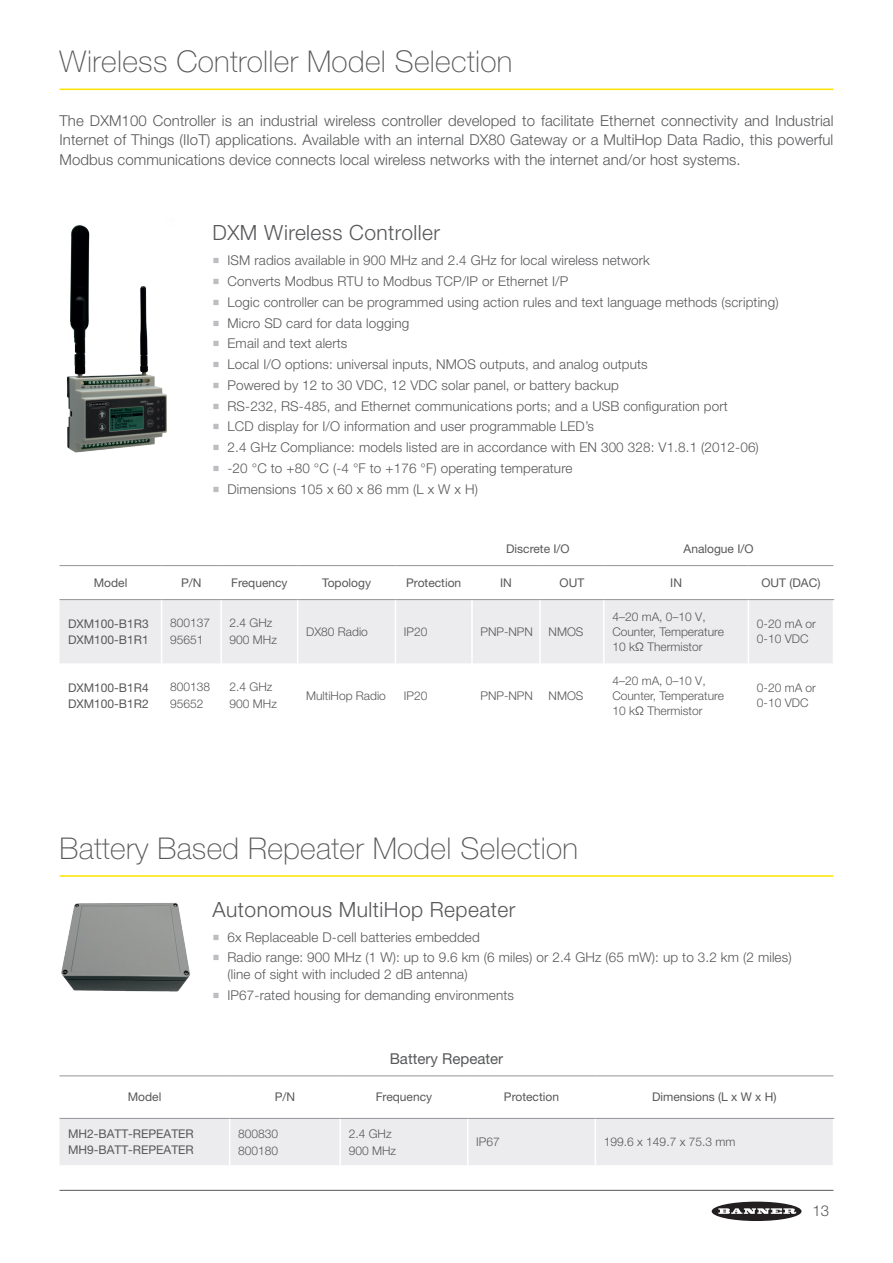
<style>
.page{position:relative;width:893px;height:1263px;background:#fff}
.page>*{position:absolute;margin:0;border:0;box-sizing:border-box;transform-origin:0 0}
.t1{font:100 30px "Helvetica Neue LT Pro";letter-spacing:.01em;color:#57585a}
.t2{font:300 21px "Helvetica Neue LT Pro";letter-spacing:.02em;color:#57585a}
.t3{font:300 15px/19.5px "Helvetica Neue LT Pro";letter-spacing:.005em;color:#57585a;text-align:justify}
.t4{font:15px "Helvetica Neue LT Pro";color:#57585a}
.t5{font:300 13.5px/16.5px "Helvetica Neue LT Pro";letter-spacing:.01em;color:#57585a}
.t6{font:300 12px/17.1px "Helvetica Neue LT Pro";color:#57585a}
.t7{font:12px/16px "Helvetica Neue LT Pro";color:#57585a}
.s1{font-family:"Minion Pro";font-weight:400;font-size:18px;color:#bcbdc0}
</style>
<div class="page">
<div style="left:712px;top:1201px;width:89px;height:20px;background:#231f20;border-radius:50%"></div>
<svg style="left:718px;top:1208px;width:78px;height:6px"></svg>
<hr style="left:60px;top:1190px;width:773px;height:1px;background:#57585a">
<hr style="left:60px;top:89px;width:773px;height:1px;background:#ffe201">
<img style="left:67px;top:225px;width:100px;height:228px">
<hr style="left:60px;top:875px;width:773px;height:2px;background:#ffe201">
<img style="left:61px;top:903px;width:130px;height:89px">
<div style="left:60px;top:600px;width:773px;height:63px;background:#ececee"></div>
<hr style="left:220px;top:600px;width:2px;height:63px;background:#fff">
<hr style="left:297px;top:600px;width:1px;height:63px;background:#fff">
<hr style="left:395px;top:600px;width:1px;height:63px;background:#fff">
<hr style="left:471px;top:600px;width:2px;height:63px;background:#fff">
<hr style="left:539px;top:600px;width:2px;height:63px;background:#fff">
<hr style="left:603px;top:600px;width:2px;height:63px;background:#fff">
<hr style="left:748px;top:600px;width:1px;height:63px;background:#fff">
<hr style="left:161px;top:600px;width:1px;height:63px;background:#fff">
<hr style="left:60px;top:565px;width:102px;height:1px;background:#939598">
<hr style="left:162px;top:565px;width:59px;height:1px;background:#939598">
<hr style="left:221px;top:565px;width:77px;height:1px;background:#939598">
<hr style="left:298px;top:565px;width:97px;height:1px;background:#939598">
<hr style="left:395px;top:565px;width:77px;height:1px;background:#939598">
<hr style="left:472px;top:565px;width:68px;height:1px;background:#939598">
<hr style="left:540px;top:565px;width:64px;height:1px;background:#939598">
<hr style="left:604px;top:565px;width:144px;height:1px;background:#939598">
<hr style="left:748px;top:565px;width:85px;height:1px;background:#939598">
<hr style="left:60px;top:599px;width:102px;height:1px;background:#939598">
<hr style="left:162px;top:599px;width:59px;height:1px;background:#939598">
<hr style="left:221px;top:599px;width:77px;height:1px;background:#939598">
<hr style="left:298px;top:599px;width:97px;height:1px;background:#939598">
<hr style="left:395px;top:599px;width:77px;height:1px;background:#939598">
<hr style="left:472px;top:599px;width:68px;height:1px;background:#939598">
<hr style="left:540px;top:599px;width:64px;height:1px;background:#939598">
<hr style="left:604px;top:599px;width:144px;height:1px;background:#939598">
<hr style="left:748px;top:599px;width:86px;height:1px;background:#939598">
<div style="left:60px;top:1119px;width:773px;height:46px;background:#ececee"></div>
<hr style="left:339px;top:1119px;width:2px;height:46px;background:#fff">
<hr style="left:467px;top:1119px;width:1px;height:46px;background:#fff">
<hr style="left:595px;top:1119px;width:1px;height:46px;background:#fff">
<hr style="left:229px;top:1119px;width:1px;height:46px;background:#fff">
<hr style="left:230px;top:1075px;width:110px;height:1px;background:#939598">
<hr style="left:340px;top:1075px;width:128px;height:1px;background:#939598">
<hr style="left:468px;top:1075px;width:127px;height:1px;background:#939598">
<hr style="left:595px;top:1075px;width:238px;height:1px;background:#939598">
<hr style="left:230px;top:1118px;width:110px;height:1px;background:#939598">
<hr style="left:340px;top:1118px;width:128px;height:1px;background:#939598">
<hr style="left:468px;top:1118px;width:127px;height:1px;background:#939598">
<hr style="left:595px;top:1118px;width:239px;height:1px;background:#939598">
<hr style="left:60px;top:1075px;width:170px;height:1px;background:#939598">
<hr style="left:60px;top:1118px;width:170px;height:1px;background:#939598">
<h1 class="t1" style="left:60px;top:44px;width:454px">Wireless Controller Model Selection</h1>
<p class="t3" style="left:60px;top:110px;width:775px">The DXM100 Controller is an industrial wireless controller developed to facilitate Ethernet connectivity and Industrial Internet of Things (IIoT) applications. Available with an internal DX80 Gateway or a MultiHop Data Radio, this powerful Modbus communications device connects local wireless networks with the internet and/or host systems.</p>
<h2 class="t2" style="left:213px;top:220px;width:229px">DXM Wireless Controller</h2>
<p class="t5" style="left:213px;top:252px;width:439px"><span class="s1">■</span> ISM radios available in 900 MHz and 2.4 GHz for local wireless network</p>
<p class="t5" style="left:213px;top:273px;width:357px"><span class="s1">■</span> Converts Modbus RTU to Modbus TCP/IP or Ethernet I/P</p>
<p class="t5" style="left:213px;top:294px;width:567px"><span class="s1">■</span> Logic controller can be programmed using action rules and text language methods (scripting)</p>
<p class="t5" style="left:213px;top:314px;width:198px"><span class="s1">■</span> Micro SD card for data logging</p>
<p class="t5" style="left:213px;top:335px;width:136px"><span class="s1">■</span> Email and text alerts</p>
<p class="t5" style="left:213px;top:356px;width:437px"><span class="s1">■</span> Local I/O options: universal inputs, NMOS outputs, and analog outputs</p>
<p class="t5" style="left:213px;top:377px;width:408px"><span class="s1">■</span> Powered by 12 to 30 VDC, 12 VDC solar panel, or battery backup</p>
<p class="t5" style="left:213px;top:397px;width:517px"><span class="s1">■</span> RS-232, RS-485, and Ethernet communications ports; and a USB configuration port</p>
<p class="t5" style="left:213px;top:418px;width:383px"><span class="s1">■</span> LCD display for I/O information and user programmable LED’s</p>
<p class="t5" style="left:213px;top:439px;width:548px"><span class="s1">■</span> 2.4 GHz Compliance: models listed are in accordance with EN 300 328: V1.8.1 (2012-06)</p>
<p class="t5" style="left:213px;top:460px;width:361px"><span class="s1">■</span> -20 °C to +80 °C (-4 °F to +176 °F) operating temperature</p>
<p class="t5" style="left:213px;top:480px;width:267px"><span class="s1">■</span> Dimensions 105 x 60 x 86 mm (L x W x H)</p>
<p class="t7" style="left:506px;top:540px;width:65px">Discrete I/O</p>
<p class="t7" style="left:684px;top:540px;width:72px">Analogue I/O</p>
<p class="t7" style="left:94px;top:574px;width:35px">Model</p>
<p class="t7" style="left:181px;top:574px;width:22px">P/N</p>
<p class="t7" style="left:231px;top:574px;width:58px">Frequency</p>
<p class="t7" style="left:322px;top:574px;width:50px">Topology</p>
<p class="t7" style="left:406px;top:574px;width:57px">Protection</p>
<p class="t7" style="left:500px;top:574px;width:13px">IN</p>
<p class="t7" style="left:560px;top:574px;width:26px">OUT</p>
<p class="t7" style="left:670px;top:574px;width:13px">IN</p>
<p class="t7" style="left:761px;top:574px;width:61px">OUT (DAC)</p>
<p class="t7" style="left:68px;top:615px;width:82px">DXM100-B1R3<br>DXM100-B1R1</p>
<p class="t6" style="left:170px;top:614px;width:42px">800137<br>95651</p>
<p class="t6" style="left:230px;top:614px;width:49px">2.4 GHz<br>900 MHz</p>
<p class="t6" style="left:306px;top:623px;width:63px">DX80 Radio</p>
<p class="t6" style="left:404px;top:623px;width:25px">IP20</p>
<p class="t6" style="left:480px;top:623px;width:54px">PNP-NPN</p>
<p class="t6" style="left:549px;top:623px;width:36px">NMOS</p>
<p class="t6" style="left:612px;top:609px;width:113px;line-height:15px">4–20 mA, 0–10 V,<br>Counter, Temperature<br>10 kΩ Thermistor</p>
<p class="t6" style="left:757px;top:616px;width:61px;line-height:15px">0-20 mA or<br>0-10 VDC</p>
<p class="t7" style="left:68px;top:679px;width:82px">DXM100-B1R4<br>DXM100-B1R2</p>
<p class="t6" style="left:170px;top:678px;width:42px">800138<br>95652</p>
<p class="t6" style="left:230px;top:678px;width:49px">2.4 GHz<br>900 MHz</p>
<p class="t6" style="left:306px;top:686px;width:81px">MultiHop Radio</p>
<p class="t6" style="left:404px;top:686px;width:25px">IP20</p>
<p class="t6" style="left:480px;top:686px;width:54px">PNP-NPN</p>
<p class="t6" style="left:549px;top:686px;width:36px">NMOS</p>
<p class="t6" style="left:612px;top:672px;width:113px;line-height:15px">4–20 mA, 0–10 V,<br>Counter, Temperature<br>10 kΩ Thermistor</p>
<p class="t6" style="left:757px;top:680px;width:61px;line-height:15px">0-20 mA or<br>0-10 VDC</p>
<h1 class="t1" style="left:60px;top:831px;width:520px">Battery Based Repeater Model Selection</h1>
<h2 class="t2" style="left:213px;top:896px;width:304px">Autonomous MultiHop Repeater</h2>
<p class="t5" style="left:213px;top:928px;width:269px"><span class="s1">■</span> 6x Replaceable D-cell batteries embedded</p>
<p class="t5" style="left:227px;top:949px;width:566px;text-indent:-15px"><span class="s1">■</span> Radio range: 900 MHz (1 W): up to 9.6 km (6 miles) or 2.4 GHz (65 mW): up to 3.2 km (2 miles) (line of sight with included 2 dB antenna)</p>
<p class="t5" style="left:213px;top:986px;width:303px"><span class="s1">■</span> IP67-rated housing for demanding environments</p>
<p class="t4" style="left:390px;top:1049px;width:115px">Battery Repeater</p>
<p class="t7" style="left:128px;top:1089px;width:35px">Model</p>
<p class="t7" style="left:275px;top:1089px;width:22px">P/N</p>
<p class="t7" style="left:376px;top:1089px;width:58px">Frequency</p>
<p class="t7" style="left:504px;top:1089px;width:57px">Protection</p>
<p class="t7" style="left:652px;top:1089px;width:126px">Dimensions (L x W x H)</p>
<p class="t7" style="left:68px;top:1126px;width:127px">MH2-BATT-REPEATER<br>MH9-BATT-REPEATER</p>
<p class="t6" style="left:238px;top:1124px;width:42px">800830<br>800180</p>
<p class="t6" style="left:349px;top:1124px;width:49px">2.4 GHz<br>900 MHz</p>
<p class="t6" style="left:476px;top:1133px;width:25px">IP67</p>
<p class="t6" style="left:604px;top:1133px;width:133px">199.6 x 149.7 x 75.3 mm</p>
<p class="t3" style="left:812px;top:1201px;width:18px">13</p>
</div>
